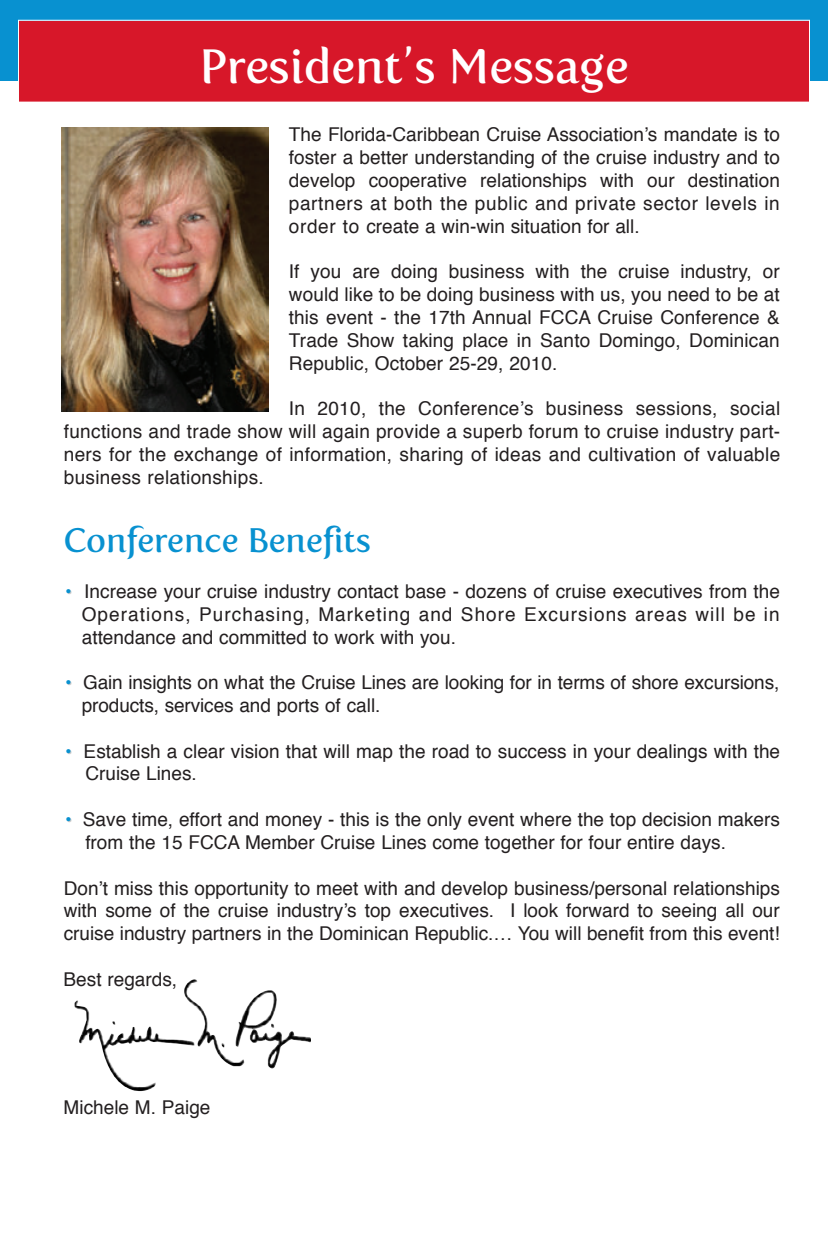
<style>
.page{position:relative;width:828px;height:1260px;background:#fff}
.page>*{position:absolute;margin:0;border:0;box-sizing:border-box;transform-origin:0 0}
.t1{font:48px "Fertigo";color:#fff}
.t2{font:34px "Fertigo";color:#0891d0}
.t3{font:19px/22.8px "Helvetica";color:#231f20;text-align:justify}
.s1{color:#0891d0}
</style>
<div class="page">
<div style="left:0;top:0;width:828px;height:81px;background:#0891d0"></div>
<div style="left:19px;top:21px;width:790px;height:81px;background:#d71729"></div>
<div style="left:18px;top:20px;width:792px;height:83px;border:1px solid #fff"></div>
<img style="left:75px;top:979px;width:236px;height:112px">
<img style="left:62px;top:127px;width:207px;height:285px">
<h1 class="t1" style="left:199px;top:39px;width:431px">President’s Message</h1>
<p class="t3" style="left:289px;top:125px;width:493px">The Florida-Caribbean Cruise Association’s mandate is to foster a better understanding of the cruise industry and to develop cooperative relationships with our destination partners at both the public and private sector levels in order to create a win-win situation for all.</p>
<p class="t3" style="left:289px;top:262px;width:492px">If you are doing business with the cruise industry, or would like to be doing business with us, you need to be at this event - the 17th Annual FCCA Cruise Conference &amp; Trade Show taking place in Santo Domingo, Dominican Republic, October 25-29, 2010.</p>
<p class="t3" style="left:64px;top:399px;width:718px;text-indent:225px">In 2010, the Conference’s business sessions, social functions and trade show will again provide a superb forum to cruise industry part&shy;ners for the exchange of information, sharing of ideas and cultivation of valuable business relationships.</p>
<h2 class="t2" style="left:64px;top:521px;width:309px">Conference Benefits</h2>
<p class="t3" style="left:82px;top:581px;width:700px;text-indent:-18px"><span class="s1">•</span> Increase your cruise industry contact base - dozens of cruise executives from the Operations, Purchasing, Marketing and Shore Excursions areas will be in attendance and committed to work with you.</p>
<p class="t3" style="left:82px;top:673px;width:699px;text-indent:-18px"><span class="s1">•</span> Gain insights on what the Cruise Lines are looking for in terms of shore excursions, products, services and ports of call.</p>
<p class="t3" style="left:85px;top:741px;width:696px;text-indent:-22px"><span class="s1">•</span> Establish a clear vision that will map the road to success in your dealings with the<br>Cruise Lines.</p>
<p class="t3" style="left:85px;top:810px;width:696px;text-indent:-22px"><span class="s1">•</span> Save time, effort and money - this is the only event where the top decision makers from the 15 FCCA Member Cruise Lines come together for four entire days.</p>
<p class="t3" style="left:64px;top:878px;width:718px">Don’t miss this opportunity to meet with and develop business/personal relationships with some of the cruise industry’s top executives. I look forward to seeing all our cruise industry partners in the Dominican Republic.… You will benefit from this event!</p>
<p class="t3" style="left:64px;top:969px;width:115px">Best regards,</p>
<p class="t3" style="left:64px;top:1097px;width:148px">Michele M. Paige</p>
</div>
